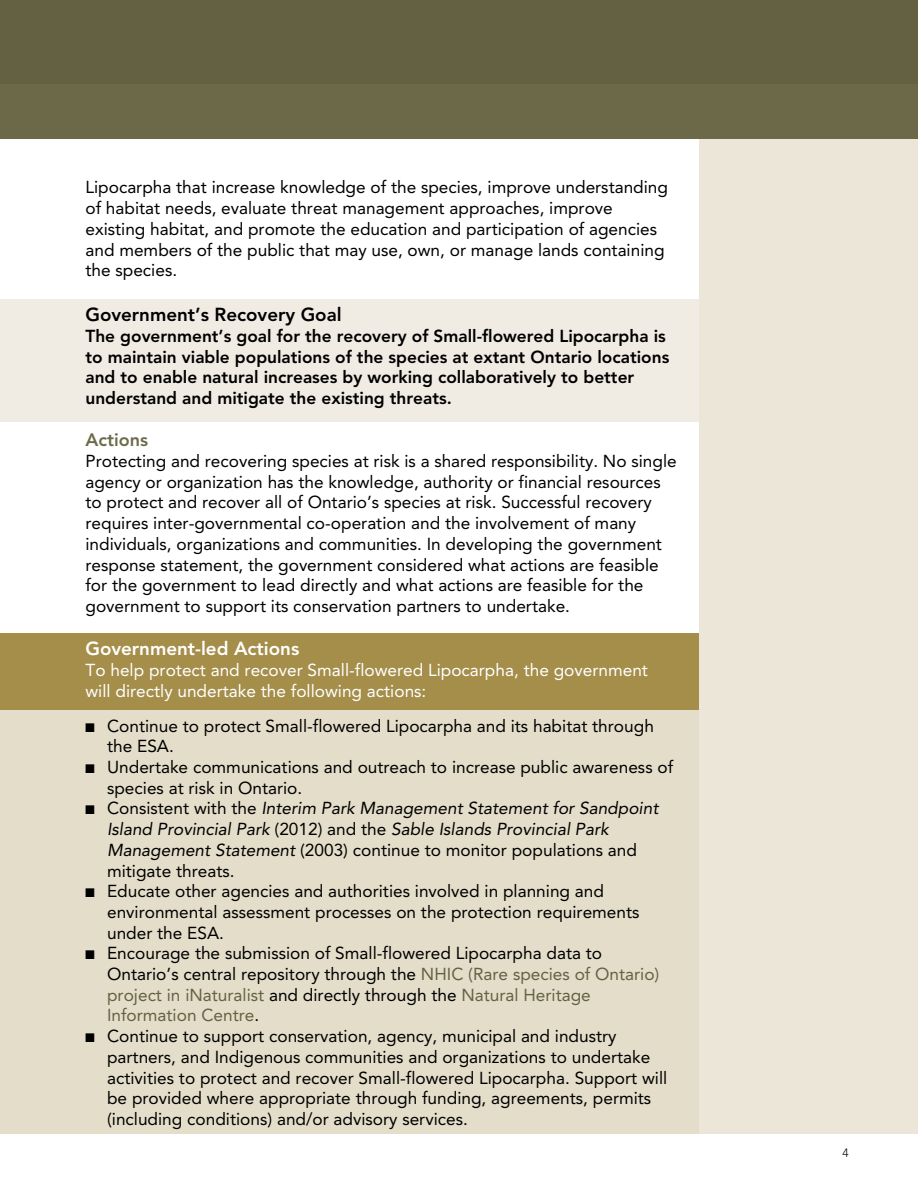
<style>
.page{position:relative;width:918px;height:1188px;background:#fff}
.page>*{position:absolute;margin:0;border:0;box-sizing:border-box;transform-origin:0 0}
.t1{font:800 18.75px "Avenir LT Std";color:#000}
.t2{font:800 18.75px "Avenir LT Std";color:#fff}
.t3{font:800 18px "Avenir LT Std";color:#6e6b4b}
.t4{font:17.25px/20.7px "Avenir LT Std";color:#000}
.t5{font:800 17.25px/20.7px "Avenir LT Std";color:#000}
.t6{font:italic 17.25px/20.7px "Avenir LT Std";color:#000}
.t7{font:17.25px/20.7px "Avenir LT Std";color:#fff}
.t8{font:300 12px "Avenir LT Std";color:#000}
.s1{font-family:"Monotype Sorts";font-size:12px}
.s2{font-family:"Monotype Sorts";font-style:normal;font-size:12px}
.s3{font-style:normal}
.s4{color:#646143}
</style>
<div class="page">
<div style="left:0;top:299px;width:699px;height:122px;background:#f1ece3"></div>
<div style="left:0;top:633px;width:711px;height:501px;background:#e4ddc9"></div>
<div style="left:0;top:633px;width:918px;height:77px;background:#a58e4a"></div>
<div style="left:699px;top:134px;width:219px;height:1000px;background:#ebe6d8"></div>
<div style="left:0;top:0;width:918px;height:138px;background:#646143"></div>
<div style="left:1px;top:84px;width:917px;height:54px;background:#6e6b4b"></div>
<p class="t4" style="left:85px;top:177px;width:584px">Lipocarpha that increase knowledge of the species, improve understanding of habitat needs, evaluate threat management approaches, improve existing habitat, and promote the education and participation of agencies and members of the public that may use, own, or manage lands containing the species.</p>
<h3 class="t1" style="left:85px;top:304px;width:258px">Government’s Recovery Goal</h3>
<p class="t5" style="left:85px;top:326px;width:585px">The government’s goal for the recovery of Small-flowered Lipocarpha is to maintain viable populations of the species at extant Ontario locations and to enable natural increases by working collaboratively to better understand and mitigate the existing threats.</p>
<h4 class="t3" style="left:85px;top:429px;width:64px">Actions</h4>
<p class="t4" style="left:85px;top:451px;width:593px">Protecting and recovering species at risk is a shared responsibility. No single agency or organization has the knowledge, authority or financial resources to protect and recover all of Ontario’s species at risk. Successful recovery requires inter-governmental co-operation and the involvement of many individuals, organizations and communities. In developing the government response statement, the government considered what actions are feasible for the government to lead directly and what actions are feasible for the government to support its conservation partners to undertake.</p>
<h3 class="t2" style="left:85px;top:637px;width:215px">Government-led Actions</h3>
<p class="t7" style="left:85px;top:660px;width:564px">To help protect and recover Small-flowered Lipocarpha, the government will directly undertake the following actions:</p>
<p class="t4" style="left:107px;top:715px;width:548px;text-indent:-22px"><span class="s1">N</span> Continue to protect Small-flowered Lipocarpha and its habitat through the ESA.</p>
<p class="t4" style="left:107px;top:757px;width:568px;text-indent:-22px"><span class="s1">N</span> Undertake communications and outreach to increase public awareness of species at risk in Ontario.</p>
<p class="t6" style="left:107px;top:798px;width:553px;text-indent:-22px"><span class="s2">N</span> <span class="s3">Consistent with the</span> Interim Park Management Statement for Sandpoint Island Provincial Park <span class="s3">(2012) and the</span> Sable Islands Provincial Park Management Statement <span class="s3">(2003) continue to monitor populations and mitigate threats.</span></p>
<p class="t4" style="left:107px;top:881px;width:534px;text-indent:-22px"><span class="s1">N</span> Educate other agencies and authorities involved in planning and environmental assessment processes on the protection requirements under the ESA.</p>
<p class="t4" style="left:107px;top:943px;width:554px;text-indent:-22px"><span class="s1">N</span> Encourage the submission of Small-flowered Lipocarpha data to Ontario’s central repository through the <span class="s4">NHIC (Rare species of Ontario) project in iNaturalist</span> and directly through the <span class="s4">Natural Heritage Information Centre</span>.</p>
<p class="t4" style="left:107px;top:1026px;width:562px;text-indent:-22px"><span class="s1">N</span> Continue to support conservation, agency, municipal and industry partners, and Indigenous communities and organizations to undertake activities to protect and recover Small-flowered Lipocarpha. Support will be provided where appropriate through funding, agreements, permits (including conditions) and/or advisory services.</p>
<p class="t8" style="left:842px;top:1146px;width:8px">4</p>
</div>
